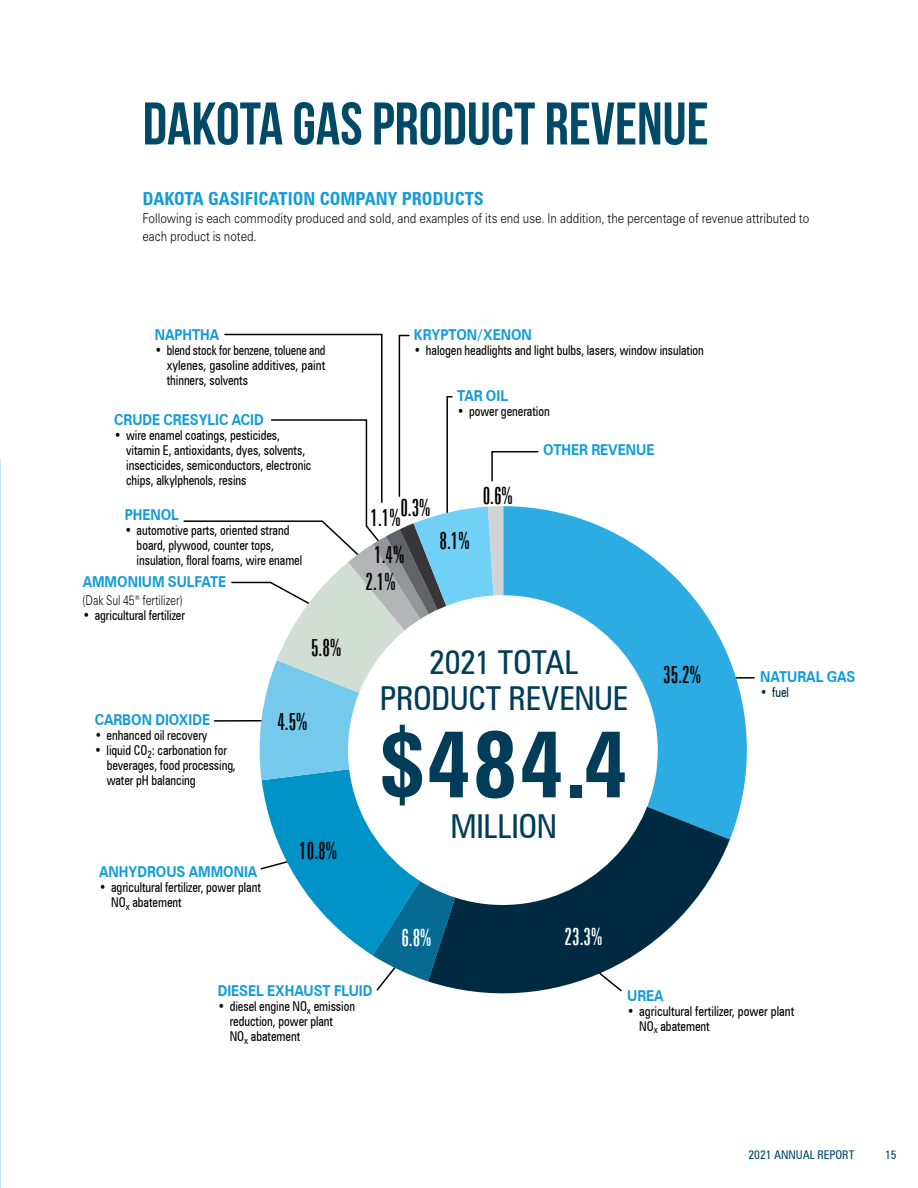
<style>
.page{position:relative;width:918px;height:1188px;background:#fff}
.page>*{position:absolute;margin:0;border:0;box-sizing:border-box;transform-origin:0 0}
.t1{font:700 condensed 94.2px "Zurich BT";color:#013c58}
.t2{font:60px "Bebas Neue";color:#004a68}
.t3{font:condensed 33px/35.4px "Zurich BT";letter-spacing:-.01em;color:#013c58;text-align:center}
.t4{font:extra-condensed 24px "Zurich BT";color:#000;scale:.9 1}
.t5{font:extra-condensed 24px "Zurich BT";color:#fff;scale:.9 1}
.t6{font:700 condensed 18px "Zurich BT";color:#139cd8}
.t7{font:700 15px "Zurich BT";letter-spacing:-.005em;color:#139cd8;scale:.9 1}
.t8{font:condensed 13.5px/15px "Zurich BT";color:#000;scale:.91 1}
.t9{font:300 13.5px/18px "Zurich Th";color:#000}
.t10{font:300 13.5px "Zurich Th";color:#000;scale:.91 1}
.t11{font:condensed 13.5px "Zurich BT";color:#002a41;scale:.91 1}
.t12{font:condensed 12px "Zurich BT";color:#004a68}
</style>
<div class="page">
<svg style="left:747px;top:677px;width:7px;height:2px"></svg>
<svg style="left:539px;top:508px;width:208px;height:331px;fill:#2cace2"></svg>
<svg style="left:478px;top:750px;width:252px;height:244px;fill:#002a41"></svg>
<div style="left:348px;top:595px;width:310px;height:310px;background:#fff;border-radius:50%"></div>
<svg style="left:183px;top:333px;width:356px;height:659px"></svg>
<h2 class="t2" style="left:143px;top:91px;width:567px">DAKOTA GAS PRODUCT REVENUE</h2>
<h3 class="t6" style="left:143px;top:187px;width:343px">DAKOTA GASIFICATION COMPANY PRODUCTS</h3>
<p class="t9" style="left:143px;top:210px;width:668px">Following is each commodity produced and sold, and examples of its end use. In addition, the percentage of revenue attributed to each product is noted.</p>
<p class="t7" style="left:155px;top:325px;width:73px">NAPHTHA</p>
<p class="t8" style="left:167px;top:342px;width:176px;text-align:justify;text-indent:-12px">• blend stock for benzene, toluene and xylenes, gasoline additives, paint thinners, solvents</p>
<p class="t7" style="left:114px;top:410px;width:168px">CRUDE CRESYLIC ACID</p>
<p class="t8" style="left:126px;top:427px;width:205px;text-indent:-12px">• wire enamel coatings, pesticides, vitamin E, antioxidants, dyes, solvents, insecticides, semiconductors, electronic chips, alkylphenols, resins</p>
<p class="t7" style="left:125px;top:506px;width:62px">PHENOL</p>
<p class="t8" style="left:137px;top:523px;width:183px;text-indent:-12px">• automotive parts, oriented strand board, plywood, counter tops, insulation, floral foams, wire enamel</p>
<p class="t7" style="left:83px;top:573px;width:161px">AMMONIUM SULFATE</p>
<p class="t10" style="left:83px;top:594px;width:111px">(Dak Sul 45<sup>®</sup> fertilizer)</p>
<p class="t8" style="left:83px;top:608px;width:114px">• agricultural fertilizer</p>
<h3 class="t4" style="left:311px;top:633px;width:35px">5.8%</h3>
<p class="t7" style="left:95px;top:711px;width:130px">CARBON DIOXIDE</p>
<p class="t8" style="left:95px;top:728px;width:125px">• enhanced oil recovery</p>
<p class="t8" style="left:107px;top:743px;width:143px;text-indent:-12px">• liquid CO<sub>2</sub>: carbonation for beverages, food processing, water pH balancing</p>
<h3 class="t4" style="left:277px;top:708px;width:35px">4.5%</h3>
<p class="t7" style="left:99px;top:863px;width:177px">ANHYDROUS AMMONIA</p>
<p class="t8" style="left:111px;top:880px;width:166px;text-indent:-12px">• agricultural fertilizer, power plant<br>NO<sub>x</sub> abatement</p>
<h3 class="t4" style="left:299px;top:837px;width:43px">10.8%</h3>
<p class="t7" style="left:414px;top:325px;width:133px">KRYPTON/XENON</p>
<p class="t8" style="left:414px;top:342px;width:320px">• halogen headlights and light bulbs, lasers, window insulation</p>
<p class="t7" style="left:457px;top:386px;width:58px">TAR OIL</p>
<p class="t8" style="left:457px;top:403px;width:103px">• power generation</p>
<h3 class="t4" style="left:371px;top:499px;width:68px">1.1%0.3%</h3>
<h3 class="t4" style="left:374px;top:541px;width:35px">1.4%</h3>
<h3 class="t4" style="left:365px;top:568px;width:35px">2.1%</h3>
<h3 class="t4" style="left:439px;top:526px;width:35px">8.1%</h3>
<h3 class="t4" style="left:483px;top:482px;width:35px">0.6%</h3>
<p class="t7" style="left:543px;top:440px;width:125px">OTHER REVENUE</p>
<h3 class="t3" style="left:380px;top:645px;width:250px">2021 TOTAL<br>PRODUCT REVENUE</h3>
<h1 class="t1" style="left:379px;top:707px;width:251px">$484.4</h1>
<h3 class="t3" style="left:451px;top:809px;width:108px">MILLION</h3>
<h3 class="t4" style="left:663px;top:661px;width:43px">35.2%</h3>
<h3 class="t5" style="left:401px;top:924px;width:35px">6.8%</h3>
<h3 class="t5" style="left:565px;top:923px;width:43px">23.3%</h3>
<p class="t7" style="left:760px;top:667px;width:107px">NATURAL GAS</p>
<p class="t11" style="left:760px;top:684px;width:33px">• fuel</p>
<p class="t7" style="left:218px;top:982px;width:174px">DIESEL EXHAUST FLUID</p>
<p class="t8" style="left:230px;top:999px;width:139px;text-indent:-12px">• diesel engine NO<sub>x</sub> emission reduction, power plant<br>NO<sub>x</sub> abatement</p>
<p class="t7" style="left:627px;top:986px;width:42px">UREA</p>
<p class="t8" style="left:639px;top:1003px;width:172px;text-indent:-12px">• agricultural fertilizer, power plant<br>NO<sub>x</sub> abatement</p>
<p class="t12" style="left:749px;top:1147px;width:107px">2021 ANNUAL REPORT</p>
<p class="t12" style="left:885px;top:1147px;width:13px">15</p>
</div>
